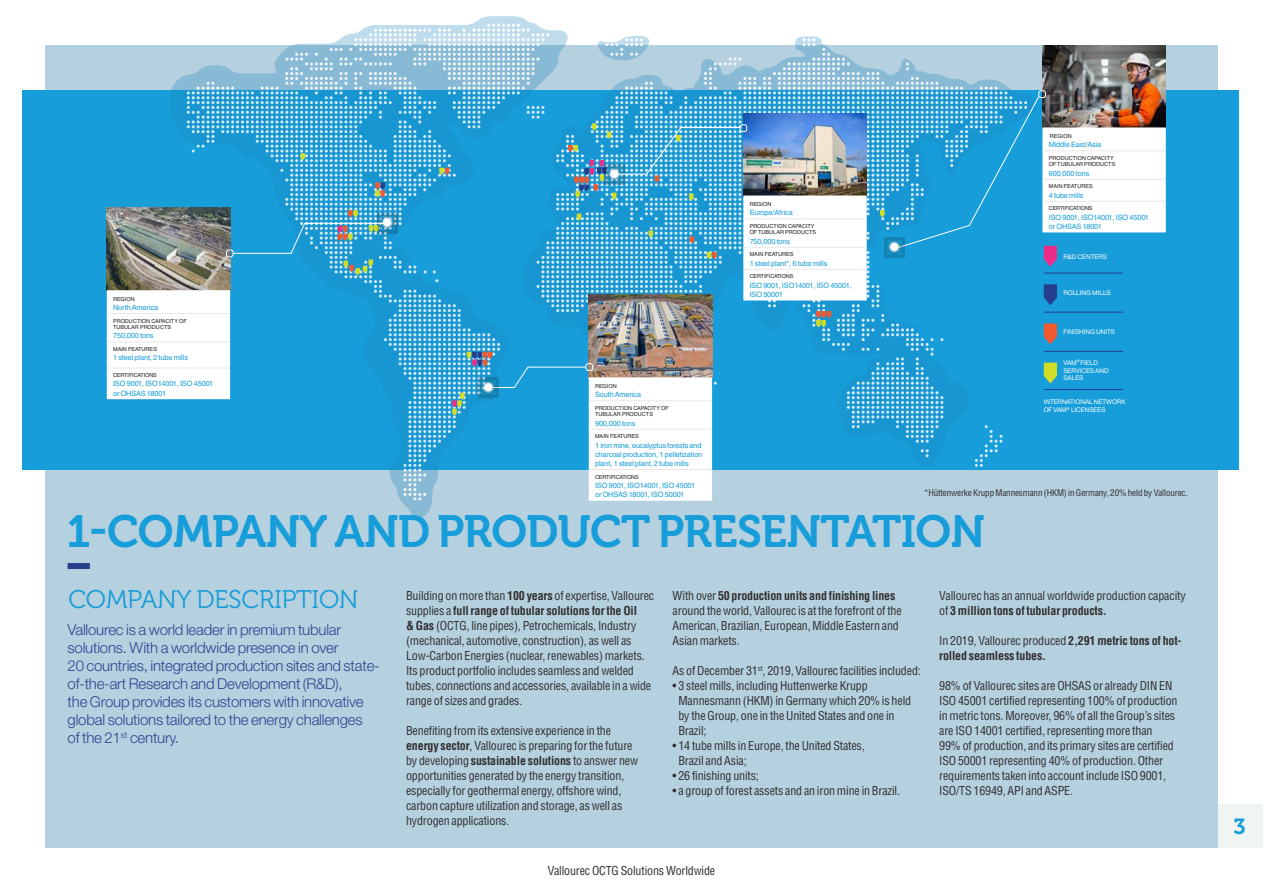
<style>
.page{position:relative;width:1263px;height:893px;background:#fff}
.page>*{position:absolute;margin:0;border:0;box-sizing:border-box;transform-origin:0 0}
.Titre_niveau_1{font:45px "Museo Cyrl 700";letter-spacing:-.015em;color:#179dd9}
.TITRE_NIVEAU_2{font:25.5px "Museo Cyrl 300";letter-spacing:-.005em;color:#179dd9}
.t1{font:21.75px "Museo 700";color:#179dd9}
.Body_Intro_10_12__OK{font:300 15px/18px "Helvetica Neue LT Std";letter-spacing:-.015em;color:#2a4692}
.Body_8_10{font:condensed 12px/15px "Helvetica LT Std";letter-spacing:-.015em;color:#312f30}
.Body_8_10-2{font:700 condensed 12px/15px "Helvetica LT Std";letter-spacing:-.01em;color:#312f30}
.body_intro{font:condensed 12px "Helvetica LT Std";letter-spacing:-.015em;color:#312f30}
.Body_8_10-3{font:condensed 9px "Helvetica LT Std";letter-spacing:-.015em;color:#312f30}
.t2{font:7.35px/9.1px "Helvetica LT Std";letter-spacing:-.015em;color:#179dd9}
.t3{font:6.45px/7.9px "Helvetica Neue LT Std";letter-spacing:-.005em;color:#fff}
.t4{font:5.55px/6.4px "Helvetica LT Std";letter-spacing:.005em;color:#231f20}
.t5{font:5.55px "Helvetica LT Std";letter-spacing:-.015em;color:#231f20}
.s1{font-weight:700}
.s2{font-weight:400}
</style>
<div class="page">
<div style="left:1233px;top:805px;width:30px;height:43px;background:#eff5f4"></div>
<div style="left:1218px;top:805px;width:43px;height:43px;background:#eff5f4"></div>
<div style="left:45px;top:45px;width:1173px;height:803px;background:#b5d0de"></div>
<div style="left:23px;top:90px;width:1216px;height:379px;background:#179dd9"></div>
<svg style="left:107px;top:24px;width:1059px;height:477px"></svg>
<div style="left:68px;top:563px;width:22px;height:6px;background:#253f8e"></div>
<p class="t4" style="left:113px;top:295px;width:23px">REGION</p>
<p class="t2" style="left:113px;top:303px;width:47px">North America</p>
<p class="t4" style="left:113px;top:318px;width:75px">PRODUCTION CAPACITY OF<br>TUBULAR PRODUCTS</p>
<p class="t2" style="left:113px;top:331px;width:42px">750,000 tons</p>
<p class="t4" style="left:113px;top:346px;width:45px">MAIN FEATURES</p>
<p class="t2" style="left:113px;top:353px;width:76px">1 steel plant, 2 tube mills</p>
<p class="t5" style="left:113px;top:372px;width:45px">CERTIFICATIONS</p>
<p class="t2" style="left:113px;top:379px;width:102px">ISO 9001, ISO14001, ISO 45001 or OHSAS 18001</p>
<p class="t4" style="left:595px;top:383px;width:23px">REGION</p>
<p class="t2" style="left:595px;top:390px;width:48px">South America</p>
<p class="t4" style="left:595px;top:405px;width:75px">PRODUCTION CAPACITY OF<br>TUBULAR PRODUCTS</p>
<p class="t2" style="left:595px;top:418px;width:42px">900,000 tons</p>
<p class="t4" style="left:595px;top:433px;width:45px">MAIN FEATURES</p>
<p class="t2" style="left:595px;top:440px;width:109px;text-align:justify">1 iron mine, eucalyptus forests and charcoal production, 1 pelletization plant, 1 steel plant, 2 tube mills</p>
<p class="t5" style="left:595px;top:473px;width:45px">CERTIFICATIONS</p>
<p class="t2" style="left:595px;top:481px;width:102px">ISO 9001, ISO14001, ISO 45001 or OHSAS 18001, ISO 50001</p>
<p class="t4" style="left:750px;top:201px;width:23px">REGION</p>
<p class="t2" style="left:750px;top:208px;width:45px">Europe/Africa</p>
<p class="t4" style="left:750px;top:223px;width:68px">PRODUCTION CAPACITY<br>OF TUBULAR PRODUCTS</p>
<p class="t2" style="left:750px;top:236px;width:42px">750,000 tons</p>
<p class="t4" style="left:750px;top:251px;width:45px">MAIN FEATURES</p>
<p class="t2" style="left:750px;top:258px;width:79px">1 steel plant*, 6 tube mills</p>
<p class="t5" style="left:750px;top:273px;width:45px">CERTIFICATIONS</p>
<p class="t2" style="left:750px;top:280px;width:104px">ISO 9001, ISO14001, ISO 45001,<br>ISO 50001</p>
<p class="t4" style="left:1050px;top:133px;width:23px">REGION</p>
<p class="t2" style="left:1049px;top:140px;width:54px">Middle East/Asia</p>
<p class="t4" style="left:1049px;top:155px;width:68px">PRODUCTION CAPACITY<br>OF TUBULAR PRODUCTS</p>
<p class="t2" style="left:1049px;top:168px;width:42px">600,000 tons</p>
<p class="t4" style="left:1049px;top:183px;width:45px">MAIN FEATURES</p>
<p class="t2" style="left:1049px;top:190px;width:36px">4 tube mills</p>
<p class="t5" style="left:1049px;top:205px;width:45px">CERTIFICATIONS</p>
<p class="t2" style="left:1049px;top:212px;width:102px">ISO 9001, ISO14001, ISO 45001 or OHSAS 18001</p>
<p class="t3" style="left:1063px;top:253px;width:45px">R&amp;D CENTERS</p>
<p class="t3" style="left:1063px;top:289px;width:49px">ROLLING MILLS</p>
<p class="t3" style="left:1063px;top:328px;width:53px">FINISHING UNITS</p>
<p class="t3" style="left:1063px;top:358px;width:47px">VAM<sup>®</sup> FIELD<br>SERVICES AND<br>SALES</p>
<p class="t3" style="left:1044px;top:397px;width:83px">INTERNATIONAL NETWORK<br>OF VAM<sup>®</sup> LICENSEES</p>
<p class="Body_8_10-3" style="left:924px;top:487px;width:265px">*Hüttenwerke Krupp Mannesmann (HKM) in Germany, 20% held by Vallourec.</p>
<p class="Titre_niveau_1" style="left:68px;top:506px;width:919px">1-COMPANY AND PRODUCT PRESENTATION</p>
<p class="TITRE_NIVEAU_2" style="left:69px;top:586px;width:291px">COMPANY DESCRIPTION</p>
<p class="Body_Intro_10_12__OK" style="left:68px;top:620px;width:314px">Vallourec is a world leader in premium tubular solutions. With a worldwide presence in over<br>20 countries, integrated production sites and state&shy;of-the-art Research and Development (R&amp;D),<br>the Group provides its customers with innovative global solutions tailored to the energy challenges<br>of the 21<sup>st</sup> century.</p>
<p class="Body_8_10" style="left:406px;top:588px;width:250px">Building on more than <span class="s1">100 years</span> of expertise, Vallourec supplies a <span class="s1">full range of tubular solutions for the Oil<br>&amp; Gas</span> (OCTG, line pipes), Petrochemicals, Industry (mechanical, automotive, construction), as well as Low-Carbon Energies (nuclear, renewables) markets.<br>Its product portfolio includes seamless and welded tubes, connections and accessories, available in a wide range of sizes and grades.</p>
<p class="Body_8_10" style="left:406px;top:723px;width:234px">Benefiting from its extensive experience in the <span class="s1">energy sector</span>, Vallourec is preparing for the future by developing <span class="s1">sustainable solutions</span> to answer new opportunities generated by the energy transition, especially for geothermal energy, offshore wind, carbon capture utilization and storage, as well as hydrogen applications.</p>
<p class="Body_8_10" style="left:673px;top:588px;width:231px">With over <span class="s1">50 production units and finishing lines </span>around the world, Vallourec is at the forefront of the American, Brazilian, European, Middle Eastern and Asian markets.</p>
<p class="Body_8_10" style="left:673px;top:663px;width:250px">As of December 31<sup>st</sup>, 2019, Vallourec facilities included:</p>
<p class="Body_8_10" style="left:678px;top:678px;width:234px;text-indent:-6px">• 3 steel mills, including Huttenwerke Krupp Mannesmann (HKM) in Germany which 20% is held by the Group, one in the United States and one in Brazil;</p>
<p class="Body_8_10" style="left:678px;top:738px;width:188px;text-indent:-6px">• 14 tube mills in Europe, the United States,<br>Brazil and Asia;</p>
<p class="Body_8_10" style="left:673px;top:768px;width:88px">• 26 finishing units;</p>
<p class="Body_8_10" style="left:673px;top:783px;width:229px">• a group of forest assets and an iron mine in Brazil.</p>
<p class="body_intro" style="left:548px;top:863px;width:169px">Vallourec OCTG Solutions Worldwide</p>
<p class="Body_8_10" style="left:939px;top:588px;width:248px">Vallourec has an annual worldwide production capacity of <span class="s1">3 million tons of tubular products.</span></p>
<p class="Body_8_10-2" style="left:939px;top:633px;width:244px"><span class="s2">In 2019, Vallourec produced</span> 2,291 metric tons of hot&shy;rolled seamless tubes.</p>
<p class="Body_8_10" style="left:939px;top:678px;width:240px">98% of Vallourec sites are OHSAS or already DIN EN ISO 45001 certified representing 100% of production in metric tons. Moreover, 96% of all the Group’s sites are ISO 14001 certified, representing more than<br>99% of production, and its primary sites are certified ISO 50001 representing 40% of production. Other requirements taken into account include ISO 9001, ISO/TS 16949, API and ASPE.</p>
<p class="t1" style="left:1233px;top:815px;width:14px">3</p>
</div>
